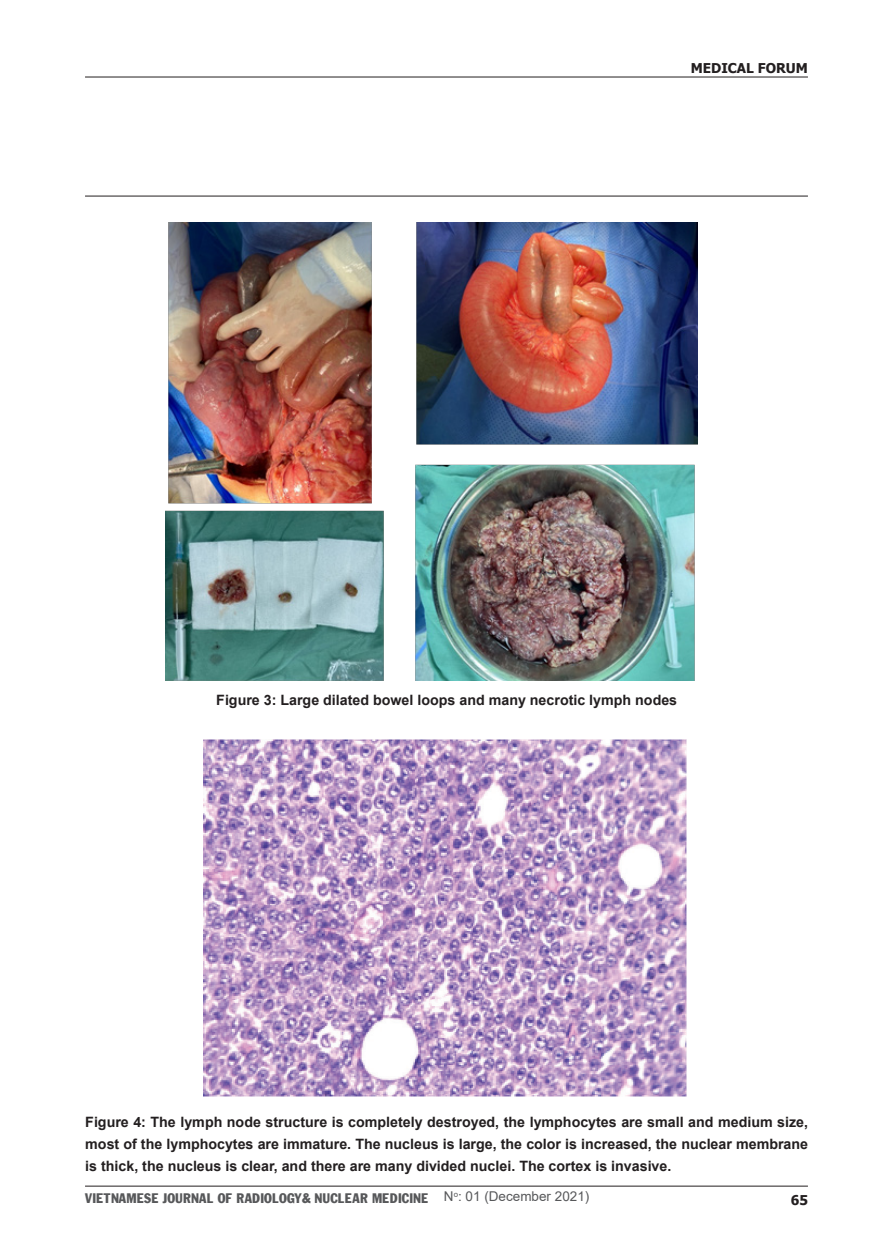
<style>
.page{position:relative;width:893px;height:1255px;background:#fff}
.page>*{position:absolute;margin:0;border:0;box-sizing:border-box;transform-origin:0 0}
.t1{font:700 14.25px/21.6px "Arial";color:#231f20;text-align:justify}
.t2{font:13.5px "VNI Franko";color:#57585a}
.t3{font:700 13.5px "Tahoma";color:#231f20}
.s1{font-family:"Arial"}
</style>
<div class="page">
<hr style="left:85px;top:1185px;width:723px;height:1px;background:#231f20">
<hr style="left:85px;top:77px;width:723px;height:1px;background:#231f20">
<hr style="left:85px;top:196px;width:723px;height:1px;background:#231f20">
<img style="left:166px;top:222px;width:531px;height:459px">
<img style="left:204px;top:739px;width:482px;height:357px">
<p class="t3" style="left:691px;top:59px;width:119px">MEDICAL FORUM</p>
<p class="t1" style="left:216px;top:689px;width:462px">Figure 3: Large dilated bowel loops and many necrotic lymph nodes</p>
<p class="t1" style="left:85px;top:1111px;width:724px">Figure 4: The lymph node structure is completely destroyed, the lymphocytes are small and medium size, most of the lymphocytes are immature. The nucleus is large, the color is increased, the nuclear membrane is thick, the nucleus is clear, and there are many divided nuclei. The cortex is invasive.</p>
<p class="t2" style="left:85px;top:1187px;width:506px">VIETNAMESE JOURNAL OF RADIOLOGY&amp; NUCLEAR MEDICINE <span class="s1">N</span><sup>o</sup><span class="s1">: 01 (December 2021)</span></p>
<p class="t3" style="left:791px;top:1190px;width:19px">65</p>
</div>
